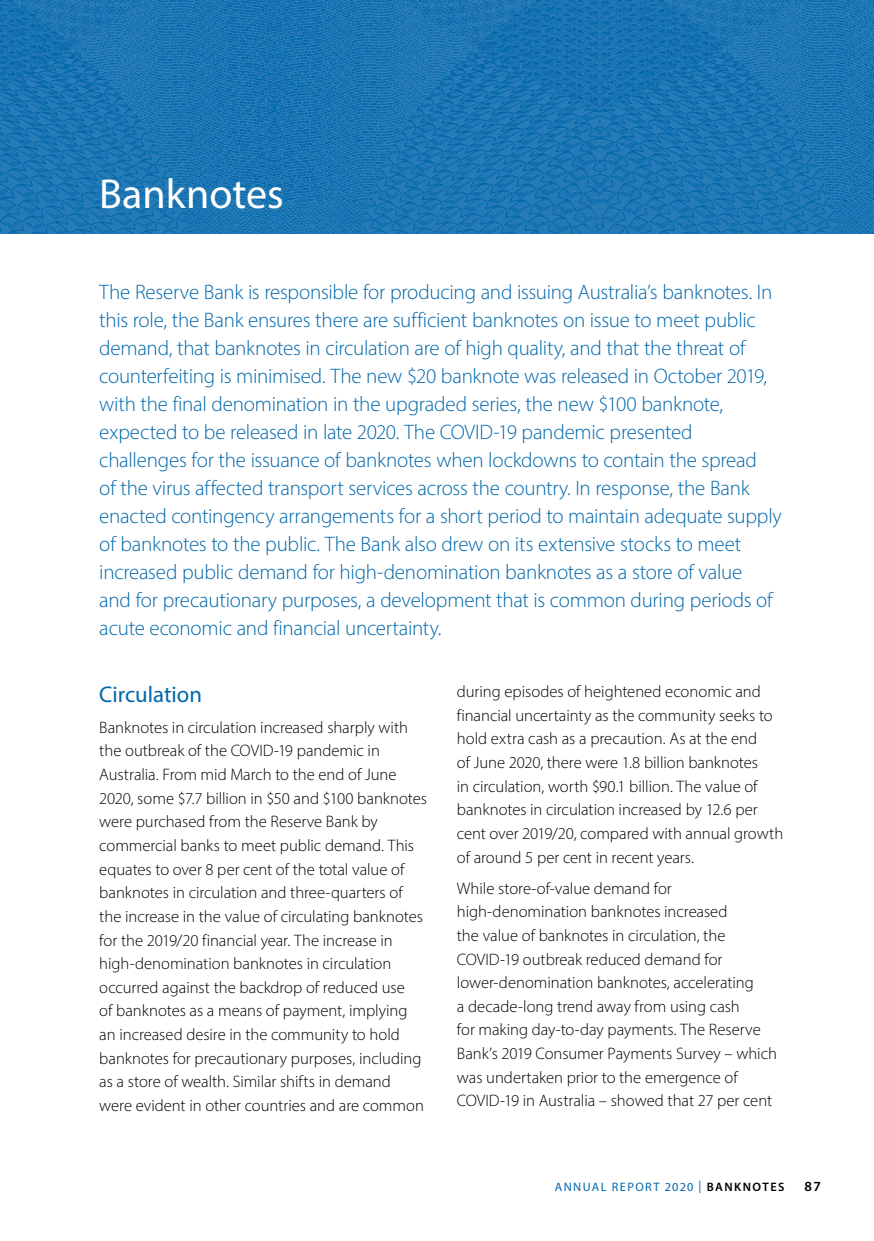
<style>
.page{position:relative;width:874px;height:1241px;background:#fff}
.page>*{position:absolute;margin:0;border:0;box-sizing:border-box;transform-origin:0 0}
.t1{font:42px "Myriad Pro";color:#fff}
.t2{font:22.75px "Myriad Pro";color:#0067ab}
.t3{font:300 21px/28px "Myriad Pro";letter-spacing:-.015em;color:#0067ab}
.t4{font:300 16.62px/23.6px "Myriad Pro";letter-spacing:-.005em;color:#000}
.t5{font:600 14px "Myriad Pro";color:#000}
.t6{font:12.25px "Myriad Pro";letter-spacing:.12em;color:#0067ab}
.s1{font-weight:600;color:#000}
</style>
<div class="page">
<img style="left:0;top:0;width:873px;height:233px">
<h1 class="t1" style="left:99px;top:168px;width:186px">Banknotes</h1>
<p class="t3" style="left:99px;top:277px;width:683px">The Reserve Bank is responsible for producing and issuing Australia’s banknotes. In this role, the Bank ensures there are sufficient banknotes on issue to meet public demand, that banknotes in circulation are of high quality, and that the threat of counterfeiting is minimised. The new $20 banknote was released in October 2019, with the final denomination in the upgraded series, the new $100 banknote, expected to be released in late 2020. The COVID-19 pandemic presented challenges for the issuance of banknotes when lockdowns to contain the spread<br>of the virus affected transport services across the country. In response, the Bank enacted contingency arrangements for a short period to maintain adequate supply of banknotes to the public. The Bank also drew on its extensive stocks to meet increased public demand for high-denomination banknotes as a store of value<br>and for precautionary purposes, a development that is common during periods of acute economic and financial uncertainty.</p>
<h2 class="t2" style="left:99px;top:680px;width:104px">Circulation</h2>
<p class="t4" style="left:99px;top:715px;width:329px">Banknotes in circulation increased sharply with the outbreak of the COVID-19 pandemic in Australia. From mid March to the end of June 2020, some $7.7 billion in $50 and $100 banknotes were purchased from the Reserve Bank by commercial banks to meet public demand. This equates to over 8 per cent of the total value of banknotes in circulation and three-quarters of the increase in the value of circulating banknotes for the 2019/20 financial year. The increase in high-denomination banknotes in circulation occurred against the backdrop of reduced use<br>of banknotes as a means of payment, implying an increased desire in the community to hold banknotes for precautionary purposes, including as a store of wealth. Similar shifts in demand were evident in other countries and are common</p>
<p class="t4" style="left:456px;top:679px;width:328px">during episodes of heightened economic and financial uncertainty as the community seeks to hold extra cash as a precaution. As at the end<br>of June 2020, there were 1.8 billion banknotes<br>in circulation, worth $90.1 billion. The value of banknotes in circulation increased by 12.6 per cent over 2019/20, compared with annual growth of around 5 per cent in recent years.</p>
<p class="t4" style="left:456px;top:876px;width:321px">While store-of-value demand for high-denomination banknotes increased<br>the value of banknotes in circulation, the COVID-19 outbreak reduced demand for lower-denomination banknotes, accelerating<br>a decade-long trend away from using cash<br>for making day-to-day payments. The Reserve Bank’s 2019 Consumer Payments Survey – which was undertaken prior to the emergence of COVID-19 in Australia – showed that 27 per cent</p>
<p class="t6" style="left:554px;top:1179px;width:231px">ANNUAL REPORT 2020 | <span class="s1">BANKNOTES</span></p>
<p class="t5" style="left:804px;top:1177px;width:18px">87</p>
</div>
